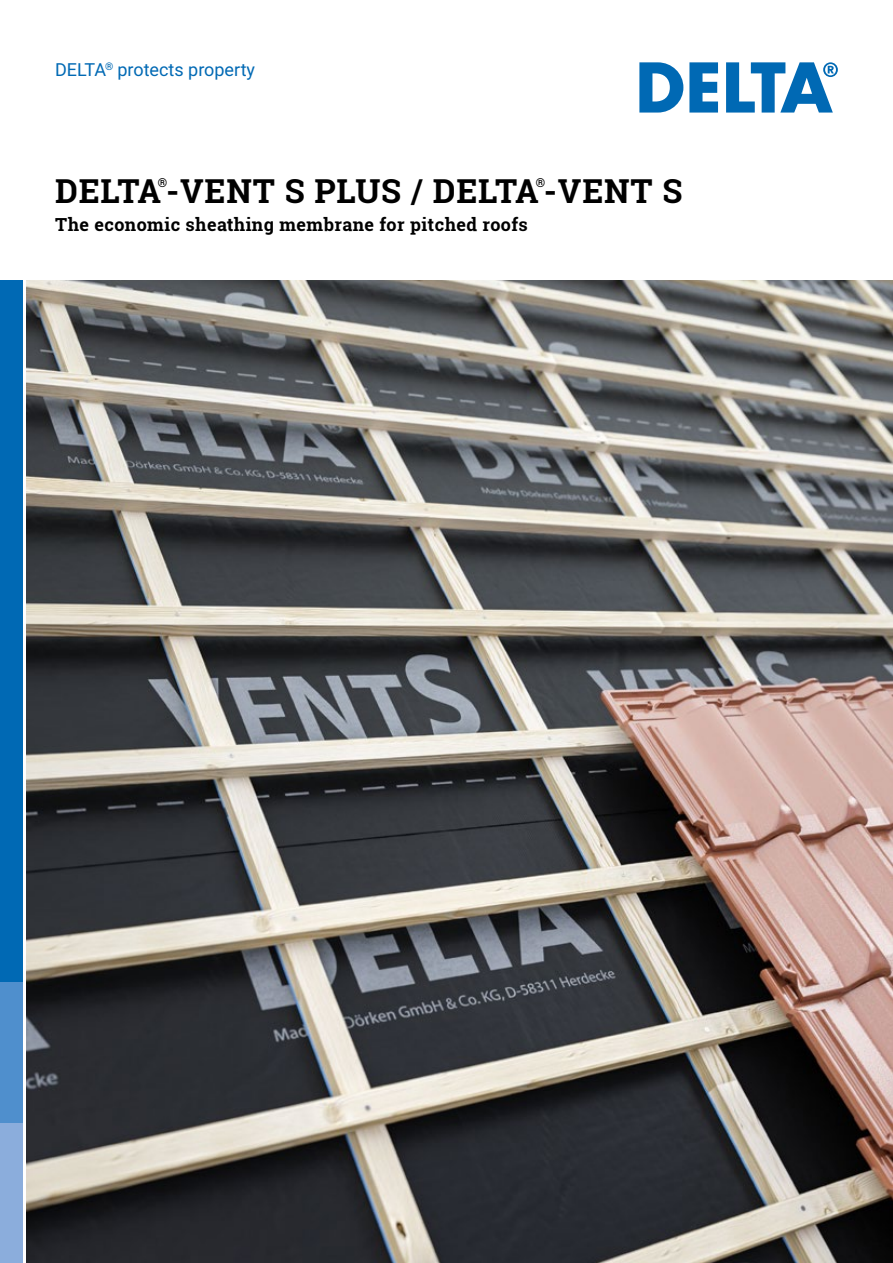
<style>
.page{position:relative;width:893px;height:1263px;background:#fff}
.page>*{position:absolute;margin:0;border:0;box-sizing:border-box;transform-origin:0 0}
.t1{font:700 33px "Roboto Slab";letter-spacing:.025em;color:#000}
.t2{font:700 18px "Roboto Slab";letter-spacing:.025em;color:#000}
.t3{font:18px "Roboto";color:#0069b4}
.t4{font:700 12.3px "Roboto Slab";color:#000}
</style>
<div class="page">
<img style="left:26px;top:281px;width:867px;height:982px">
<div style="left:0;top:281px;width:22px;height:701px;background:#0069b4"></div>
<div style="left:0;top:1123px;width:22px;height:140px;background:#8baddc"></div>
<div style="left:0;top:982px;width:22px;height:141px;background:#4f8fcd"></div>
<svg style="left:689px;top:62px;width:29px;height:51px"></svg>
<svg style="left:639px;top:62px;width:44px;height:51px"></svg>
<svg style="left:726px;top:62px;width:112px;height:51px"></svg>
<p class="t3" style="left:55px;top:57px;width:201px">DELTA<sup>®</sup> protects property</p>
<p class="t4" style="left:158px;top:174px;width:11px">®</p>
<p class="t4" style="left:536px;top:174px;width:11px">®</p>
<h1 class="t1" style="left:55px;top:168px;width:629px">DELTA-VENT S PLUS / DELTA-VENT S</h1>
<p class="t2" style="left:55px;top:212px;width:474px">The economic sheathing membrane for pitched roofs</p>
</div>
